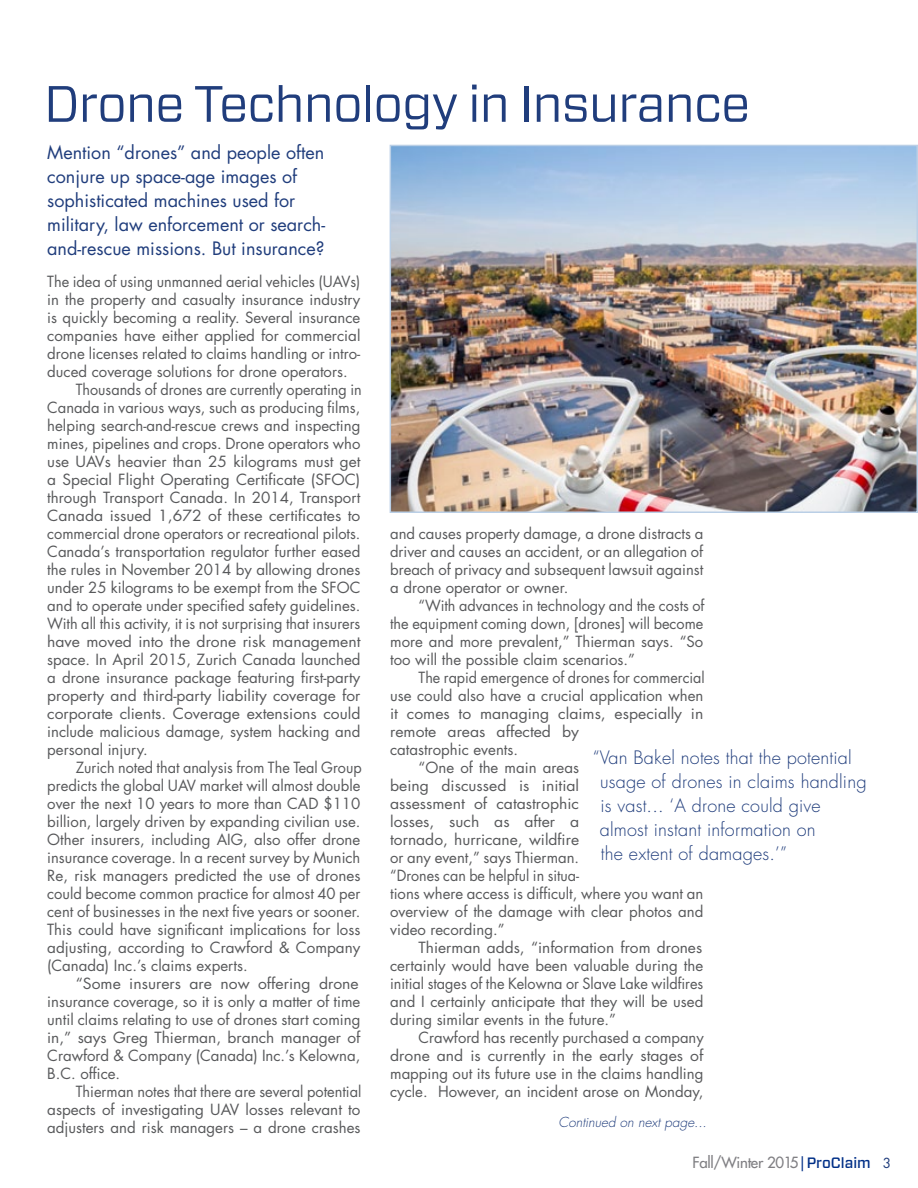
<style>
.page{position:relative;width:918px;height:1188px;background:#fff}
.page>*{position:absolute;margin:0;border:0;box-sizing:border-box;transform-origin:0 0}
.t1{font:51px "Forza";letter-spacing:-.02em;color:#203d7c}
.t2{font:18px/24px "Futura Std";color:#203d7c}
.t3{font:300 18px/24px "Futura Std";letter-spacing:.01em;color:#203d7c}
.t4{font:15px/18px "Futura Std";color:#58595b;text-align:justify}
.t5{font:15px/18px "Futura Std";color:#58595b;text-align:justify;scale:.96 1}
.t6{font:15px "Futura Std";color:#58595b;scale:1.05 1}
.t7{font:15px "Futura Std";color:#58595b;scale:1.04 1}
.t8{font:15px "Futura Std";color:#58595b;scale:.95 1}
.t9{font:500 15px "Futura Std";letter-spacing:-.02em;color:#807f83}
.t10{font:italic 300 13.5px "Futura Std";color:#203d7c}
.s1{font-weight:400;color:#002f87}
.s2{font-family:"Forza";color:#002f87}
.s3{font-weight:400;font-size:13.5px;color:#203d7c}
</style>
<div class="page">
<img style="left:393px;top:148px;width:522px;height:362px">
<div style="left:390px;top:145px;width:528px;height:368px;border:2px solid #bacfe6"></div>
<h1 class="t1" style="left:44px;top:69px;width:708px">Drone Technology in Insurance</h1>
<p class="t2" style="left:47px;top:141px;width:279px">Mention “drones” and people often conjure up space-age images of sophisticated machines used for military, law enforcement or search&shy;and-rescue missions. But insurance?</p>
<p class="t4" style="left:47px;top:272px;width:315px">The idea of using unmanned aerial vehicles (UAVs)</p>
<p class="t4" style="left:47px;top:290px;width:315px">in the property and casualty insurance industry</p>
<p class="t4" style="left:47px;top:308px;width:315px">is quickly becoming a reality. Several insurance</p>
<p class="t4" style="left:47px;top:326px;width:315px">companies have either applied for commercial</p>
<p class="t4" style="left:47px;top:344px;width:315px">drone licenses related to claims handling or intro-</p>
<p class="t4" style="left:47px;top:362px;width:302px">duced coverage solutions for drone operators.</p>
<p class="t5" style="left:76px;top:380px;width:299px">Thousands of drones are currently operating in</p>
<p class="t4" style="left:47px;top:398px;width:315px">Canada in various ways, such as producing films,</p>
<p class="t4" style="left:47px;top:416px;width:315px">helping search-and-rescue crews and inspecting</p>
<p class="t4" style="left:47px;top:434px;width:315px">mines, pipelines and crops. Drone operators who</p>
<p class="t4" style="left:47px;top:452px;width:315px">use UAVs heavier than 25 kilograms must get</p>
<p class="t4" style="left:47px;top:470px;width:315px">a Special Flight Operating Certificate (SFOC)</p>
<p class="t4" style="left:47px;top:488px;width:315px">through Transport Canada. In 2014, Transport</p>
<p class="t6" style="left:47px;top:505px;width:300px">Canada issued 1,672 of these certificates to</p>
<p class="t4" style="left:47px;top:524px;width:315px">commercial drone operators or recreational pilots.</p>
<p class="t4" style="left:47px;top:542px;width:315px">Canada’s transportation regulator further eased</p>
<p class="t4" style="left:47px;top:560px;width:315px">the rules in November 2014 by allowing drones</p>
<p class="t4" style="left:47px;top:578px;width:315px">under 25 kilograms to be exempt from the SFOC</p>
<p class="t4" style="left:47px;top:596px;width:315px">and to operate under specified safety guidelines.</p>
<p class="t4" style="left:47px;top:614px;width:315px">With all this activity, it is not surprising that insurers</p>
<p class="t6" style="left:47px;top:631px;width:300px">have moved into the drone risk management</p>
<p class="t4" style="left:47px;top:650px;width:315px">space. In April 2015, Zurich Canada launched</p>
<p class="t4" style="left:47px;top:668px;width:315px">a drone insurance package featuring first-party</p>
<p class="t7" style="left:47px;top:685px;width:303px">property and third-party liability coverage for</p>
<p class="t6" style="left:47px;top:703px;width:300px">corporate clients. Coverage extensions could</p>
<p class="t4" style="left:47px;top:722px;width:315px">include malicious damage, system hacking and</p>
<p class="t4" style="left:47px;top:740px;width:102px">personal injury.</p>
<p class="t5" style="left:76px;top:758px;width:299px">Zurich noted that analysis from The Teal Group</p>
<p class="t4" style="left:47px;top:776px;width:315px">predicts the global UAV market will almost double</p>
<p class="t4" style="left:47px;top:794px;width:315px">over the next 10 years to more than CAD $110</p>
<p class="t4" style="left:47px;top:812px;width:315px">billion, largely driven by expanding civilian use.</p>
<p class="t4" style="left:47px;top:830px;width:315px">Other insurers, including AIG, also offer drone</p>
<p class="t4" style="left:47px;top:848px;width:315px">insurance coverage. In a recent survey by Munich</p>
<p class="t4" style="left:47px;top:866px;width:315px">Re, risk managers predicted the use of drones</p>
<p class="t4" style="left:47px;top:884px;width:315px">could become common practice for almost 40 per</p>
<p class="t4" style="left:47px;top:902px;width:315px">cent of businesses in the next five years or sooner.</p>
<p class="t4" style="left:47px;top:920px;width:315px">This could have significant implications for loss</p>
<p class="t4" style="left:47px;top:938px;width:315px">adjusting, according to Crawford &amp; Company</p>
<p class="t4" style="left:47px;top:956px;width:202px">(Canada) Inc.’s claims experts.</p>
<p class="t6" style="left:76px;top:973px;width:271px">“Some insurers are now offering drone</p>
<p class="t4" style="left:47px;top:992px;width:315px">insurance coverage, so it is only a matter of time</p>
<p class="t4" style="left:47px;top:1010px;width:315px">until claims relating to use of drones start coming</p>
<p class="t7" style="left:47px;top:1027px;width:303px">in,” says Greg Thierman, branch manager of</p>
<p class="t4" style="left:47px;top:1046px;width:315px">Crawford &amp; Company (Canada) Inc.’s Kelowna,</p>
<p class="t4" style="left:47px;top:1064px;width:75px">B.C. office.</p>
<p class="t4" style="left:76px;top:1082px;width:287px">Thierman notes that there are several potential</p>
<p class="t4" style="left:47px;top:1100px;width:315px">aspects of investigating UAV losses relevant to</p>
<p class="t4" style="left:47px;top:1118px;width:315px">adjusters and risk managers – a drone crashes</p>
<p class="t4" style="left:390px;top:525px;width:315px">and causes property damage, a drone distracts a driver and causes an accident, or an allegation of breach of privacy and subsequent lawsuit against a drone operator or owner.</p>
<p class="t5" style="left:390px;top:597px;width:329px;text-indent:28px">“With advances in technology and the costs of the equipment coming down, [drones] will become more and more prevalent,” Thierman says. “So too will the possible claim scenarios.”</p>
<p class="t5" style="left:419px;top:669px;width:300px">The rapid emergence of drones for commercial</p>
<p class="t4" style="left:390px;top:687px;width:315px">use could also have a crucial application when</p>
<p class="t6" style="left:390px;top:704px;width:300px">it comes to managing claims, especially in</p>
<p class="t6" style="left:390px;top:722px;width:181px">remote areas affected by</p>
<p class="t4" style="left:390px;top:741px;width:129px">catastrophic events.</p>
<p class="t4" style="left:419px;top:759px;width:162px">“One of the main areas</p>
<p class="t6" style="left:390px;top:776px;width:181px">being discussed is initial</p>
<p class="t6" style="left:390px;top:794px;width:181px">assessment of catastrophic</p>
<p class="t6" style="left:390px;top:812px;width:181px">losses, such as after a</p>
<p class="t7" style="left:390px;top:830px;width:183px">tornado, hurricane, wildfire</p>
<p class="t4" style="left:390px;top:849px;width:191px">or any event,” says Thierman.</p>
<p class="t8" style="left:390px;top:866px;width:200px">“Drones can be helpful in situa-</p>
<p class="t4" style="left:390px;top:885px;width:315px">tions where access is difficult, where you want an</p>
<p class="t4" style="left:390px;top:903px;width:315px">overview of the damage with clear photos and</p>
<p class="t4" style="left:390px;top:921px;width:116px">video recording.”</p>
<p class="t4" style="left:419px;top:939px;width:285px">Thierman adds, “information from drones</p>
<p class="t4" style="left:390px;top:957px;width:315px">certainly would have been valuable during the</p>
<p class="t5" style="left:390px;top:975px;width:328px">initial stages of the Kelowna or Slave Lake wildfires</p>
<p class="t4" style="left:390px;top:993px;width:315px">and I certainly anticipate that they will be used</p>
<p class="t4" style="left:390px;top:1011px;width:227px">during similar events in the future.”</p>
<p class="t4" style="left:419px;top:1029px;width:287px">Crawford has recently purchased a company</p>
<p class="t6" style="left:390px;top:1046px;width:300px">drone and is currently in the early stages of</p>
<p class="t4" style="left:390px;top:1065px;width:315px">mapping out its future use in the claims handling</p>
<p class="t4" style="left:390px;top:1083px;width:315px">cycle. However, an incident arose on Monday,</p>
<p class="t3" style="left:600px;top:746px;width:268px;text-indent:-7px">“Van Bakel notes that the potential usage of drones in claims handling is vast... ‘A drone could give almost instant information on<br>the extent of damages.’”</p>
<p class="t10" style="left:558px;top:1114px;width:150px">Continued on next page...</p>
<p class="t9" style="left:693px;top:1153px;width:200px">Fall/Winter 2015<span class="s1">|</span><span class="s2">ProClaim</span> <span class="s3">3</span></p>
</div>
